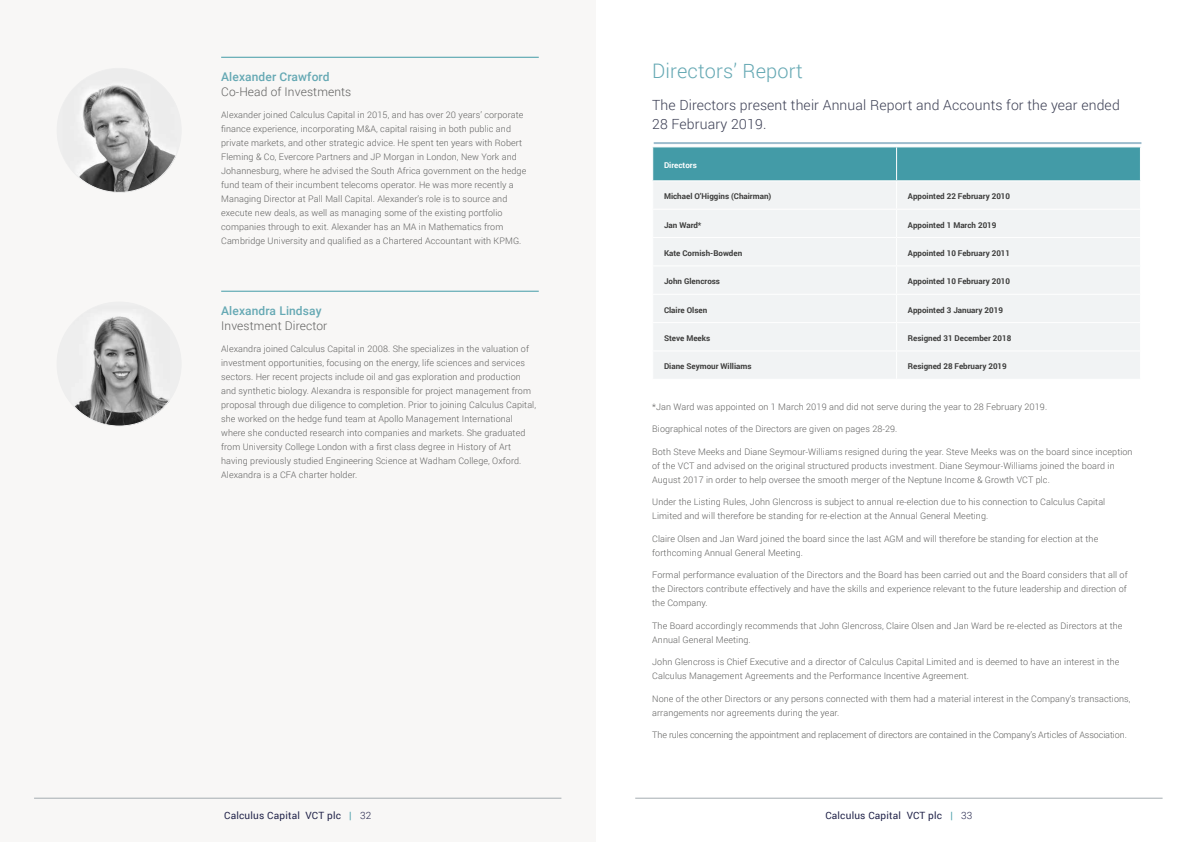
<style>
.page{position:relative;width:1191px;height:842px;background:#fff}
.page>*{position:absolute;margin:0;border:0;box-sizing:border-box;transform-origin:0 0}
.t1{font:300 20px "Roboto";letter-spacing:.01em;color:#66a9b4}
.t2{font:300 14px/19px "Roboto";letter-spacing:.01em;color:#3b3e53}
.t3{font:300 12px "Roboto";letter-spacing:.01em;color:#60605f}
.t4{font:500 12px "Roboto";letter-spacing:.01em;color:#66a9b4}
.t5{font:10px "Roboto";letter-spacing:.02em;color:#212349}
.t6{font:300 9px/14px "Roboto";letter-spacing:.01em;color:#60605f}
.t7{font:300 9px "Roboto";letter-spacing:-.01em;color:#60605f}
.t8{font:700 8px "Roboto";color:#3c3c3b}
.t9{font:700 8px "Roboto";color:#fff}
.s1{color:#439ba7}
.s2{font-weight:300}
</style>
<div class="page">
<hr style="left:635px;top:798px;width:527px;height:1px;background:#a4acb1">
<div style="left:0;top:0;width:595px;height:842px;background:#f8f7f6"></div>
<hr style="left:34px;top:798px;width:527px;height:1px;background:#a4acb1">
<div style="left:57px;top:302px;width:124px;height:124px;background:#eee;border-radius:50%"></div>
<img style="left:75px;top:316px;width:95px;height:110px">
<hr style="left:221px;top:291px;width:318px;height:1px;background:#439ba7">
<hr style="left:221px;top:57px;width:318px;height:1px;background:#439ba7">
<hr style="left:653px;top:142px;width:488px;height:2px;background:#9ebdce">
<svg style="left:652px;top:147px;width:489px;height:232px"></svg>
<img style="left:63px;top:70px;width:114px;height:121px">
<h3 class="t4" style="left:221px;top:68px;width:110px">Alexander Crawford</h3>
<h3 class="t3" style="left:221px;top:83px;width:132px">Co-Head of Investments</h3>
<p class="t6" style="left:221px;top:108px;width:307px">Alexander joined Calculus Capital in 2015, and has over 20 years’ corporate finance experience, incorporating M&amp;A, capital raising in both public and private markets, and other strategic advice. He spent ten years with Robert Fleming &amp; Co, Evercore Partners and JP Morgan in London, New York and Johannesburg, where he advised the South Africa government on the hedge fund team of their incumbent telecoms operator. He was more recently a Managing Director at Pall Mall Capital. Alexander’s role is to source and execute new deals, as well as managing some of the existing portfolio companies through to exit. Alexander has an MA in Mathematics from Cambridge University and qualified as a Chartered Accountant with KPMG.</p>
<h3 class="t4" style="left:221px;top:302px;width:102px">Alexandra Lindsay</h3>
<h3 class="t3" style="left:221px;top:317px;width:108px">Investment Director</h3>
<p class="t6" style="left:221px;top:342px;width:316px">Alexandra joined Calculus Capital in 2008. She specializes in the valuation of investment opportunities, focusing on the energy, life sciences and services sectors. Her recent projects include oil and gas exploration and production and synthetic biology. Alexandra is responsible for project management from proposal through due diligence to completion. Prior to joining Calculus Capital, she worked on the hedge fund team at Apollo Management International where she conducted research into companies and markets. She graduated from University College London with a first class degree in History of Art having previously studied Engineering Science at Wadham College, Oxford.<br>Alexandra is a CFA charter holder.</p>
<h1 class="t1" style="left:652px;top:57px;width:152px">Directors’ Report</h1>
<h2 class="t2" style="left:652px;top:95px;width:469px">The Directors present their Annual Report and Accounts for the year ended<br>28 February 2019.</h2>
<p class="t9" style="left:664px;top:160px;width:34px">Directors</p>
<p class="t8" style="left:664px;top:191px;width:109px">Michael O’Higgins (Chairman)</p>
<p class="t8" style="left:908px;top:191px;width:104px">Appointed 22 February 2010</p>
<p class="t8" style="left:664px;top:219px;width:39px">Jan Ward*</p>
<p class="t8" style="left:908px;top:219px;width:90px">Appointed 1 March 2019</p>
<p class="t8" style="left:664px;top:247px;width:80px">Kate Cornish-Bowden</p>
<p class="t8" style="left:908px;top:247px;width:104px">Appointed 10 February 2011</p>
<p class="t8" style="left:664px;top:276px;width:58px">John Glencross</p>
<p class="t8" style="left:908px;top:276px;width:104px">Appointed 10 February 2010</p>
<p class="t8" style="left:664px;top:304px;width:45px">Claire Olsen</p>
<p class="t8" style="left:908px;top:304px;width:96px">Appointed 3 January 2019</p>
<p class="t8" style="left:664px;top:332px;width:48px">Steve Meeks</p>
<p class="t8" style="left:908px;top:332px;width:105px">Resigned 31 December 2018</p>
<p class="t8" style="left:664px;top:361px;width:89px">Diane Seymour Williams</p>
<p class="t8" style="left:908px;top:361px;width:100px">Resigned 28 February 2019</p>
<p class="t6" style="left:652px;top:399px;width:396px">*Jan Ward was appointed on 1 March 2019 and did not serve during the year to 28 February 2019.</p>
<p class="t6" style="left:652px;top:422px;width:247px">Biographical notes of the Directors are given on pages 28-29.</p>
<p class="t6" style="left:652px;top:444px;width:482px">Both Steve Meeks and Diane Seymour-Williams resigned during the year. Steve Meeks was on the board since inception of the VCT and advised on the original structured products investment. Diane Seymour-Williams joined the board in<br>August 2017 in order to help oversee the smooth merger of the Neptune Income &amp; Growth VCT plc.</p>
<p class="t6" style="left:652px;top:495px;width:454px">Under the Listing Rules, John Glencross is subject to annual re-election due to his connection to Calculus Capital<br>Limited and will therefore be standing for re-election at the Annual General Meeting.</p>
<p class="t6" style="left:652px;top:531px;width:448px">Claire Olsen and Jan Ward joined the board since the last AGM and will therefore be standing for election at the forthcoming Annual General Meeting.</p>
<p class="t6" style="left:652px;top:568px;width:477px;text-align:justify">Formal performance evaluation of the Directors and the Board has been carried out and the Board considers that all of the Directors contribute effectively and have the skills and experience relevant to the future leadership and direction of the Company.</p>
<p class="t6" style="left:652px;top:618px;width:472px">The Board accordingly recommends that John Glencross, Claire Olsen and Jan Ward be re-elected as Directors at the<br>Annual General Meeting.</p>
<p class="t6" style="left:652px;top:655px;width:469px">John Glencross is Chief Executive and a director of Calculus Capital Limited and is deemed to have an interest in the<br>Calculus Management Agreements and the Performance Incentive Agreement.</p>
<p class="t6" style="left:652px;top:691px;width:480px">None of the other Directors or any persons connected with them had a material interest in the Company’s transactions, arrangements nor agreements during the year.</p>
<p class="t7" style="left:652px;top:729px;width:476px">The rules concerning the appointment and replacement of directors are contained in the Company’s Articles of Association.</p>
<p class="t5" style="left:224px;top:808px;width:149px">Calculus Capital VCT plc <span class="s1">|</span> <span class="s2">32</span></p>
<p class="t5" style="left:825px;top:808px;width:149px">Calculus Capital VCT plc <span class="s1">|</span> <span class="s2">33</span></p>
</div>
